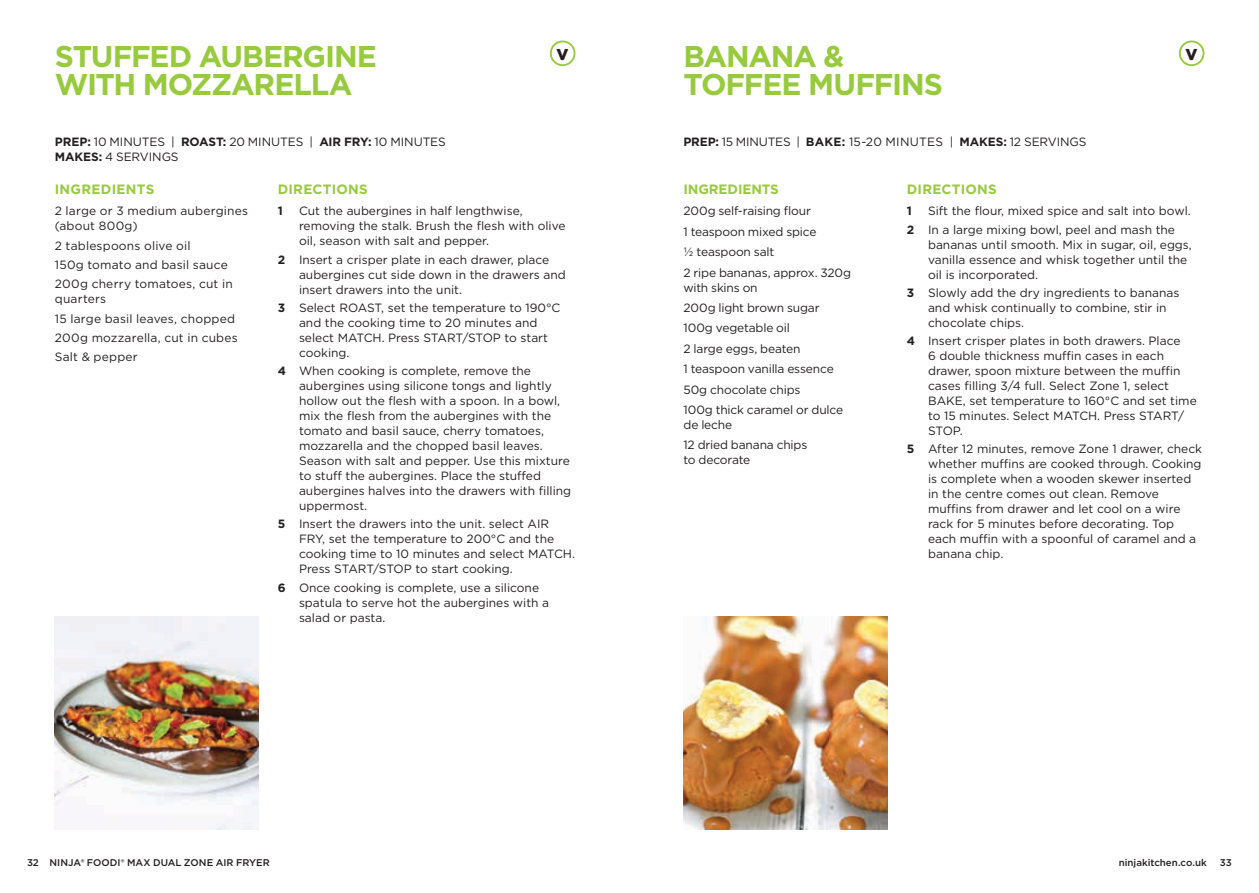
<style>
.page{position:relative;width:1259px;height:893px;background:#fff}
.page>*{position:absolute;margin:0;border:0;box-sizing:border-box;transform-origin:0 0}
.t1{font:700 30px/28.5px "Gotham";letter-spacing:-.04em;color:#97ca3d}
.t2{font:900 15.75px "Gotham";color:#231f20}
.t3{font:700 13.5px "Gotham";letter-spacing:.015em;color:#97ca3d}
.t4{font:700 13.5px "Gotham";letter-spacing:-.01em;color:#97ca3d}
.t5{font:12px/15px "Gotham";color:#231f20}
.t6{font:12px/15px "Gotham";letter-spacing:.02em;color:#231f20}
.t7{font:12px "Gotham";letter-spacing:-.02em;color:#231f20}
.t8{font:700 12px "Gotham";color:#231f20}
.t9{font:500 9.75px "Gotham";color:#231f20}
.s1{font-weight:700}
</style>
<div class="page">
<div style="left:550px;top:41px;width:25px;height:25px;border:2px solid #97ca3d;border-radius:50%"></div>
<img style="left:683px;top:617px;width:204px;height:212px">
<img style="left:54px;top:617px;width:204px;height:212px">
<div style="left:1178px;top:41px;width:26px;height:25px;border:2px solid #97ca3d;border-radius:50%"></div>
<h1 class="t1" style="left:55px;top:41px;width:324px">STUFFED AUBERGINE<br>WITH MOZZARELLA</h1>
<h1 class="t1" style="left:683px;top:41px;width:261px">BANANA &amp;<br>TOFFEE MUFFINS</h1>
<h2 class="t2" style="left:556px;top:43px;width:14px">V</h2>
<h2 class="t2" style="left:1185px;top:43px;width:14px">V</h2>
<p class="t5" style="left:55px;top:134px;width:392px"><span class="s1">PREP:</span> 10 MINUTES | <span class="s1">ROAST:</span> 20 MINUTES | <span class="s1">AIR FRY:</span> 10 MINUTES<br><span class="s1">MAKES:</span> 4 SERVINGS</p>
<p class="t3" style="left:55px;top:180px;width:101px">INGREDIENTS</p>
<p class="t6" style="left:55px;top:203px;width:195px">2 large or 3 medium aubergines (about 800g)</p>
<p class="t5" style="left:55px;top:236px;width:179px;line-height:19.4px">2 tablespoons olive oil<br>150g tomato and basil sauce<br>200g cherry tomatoes, cut in</p>
<p class="t5" style="left:55px;top:289px;width:184px;line-height:19.4px">quarters<br>15 large basil leaves, chopped<br>200g mozzarella, cut in cubes<br>Salt &amp; pepper</p>
<p class="t3" style="left:278px;top:180px;width:91px">DIRECTIONS</p>
<p class="t8" style="left:278px;top:203px;width:7px">1</p>
<p class="t5" style="left:299px;top:203px;width:268px">Cut the aubergines in half lengthwise, removing the stalk. Brush the flesh with olive oil, season with salt and pepper.</p>
<p class="t5" style="left:299px;top:252px;width:268px;text-indent:-21px"><span class="s1">2</span> Insert a crisper plate in each drawer, place aubergines cut side down in the drawers and insert drawers into the unit.</p>
<p class="t5" style="left:299px;top:300px;width:263px;text-indent:-21px"><span class="s1">3</span> Select ROAST, set the temperature to 190°C and the cooking time to 20 minutes and select MATCH. Press START/STOP to start cooking.</p>
<p class="t5" style="left:299px;top:363px;width:274px;text-indent:-21px"><span class="s1">4</span> When cooking is complete, remove the aubergines using silicone tongs and lightly hollow out the flesh with a spoon. In a bowl, mix the flesh from the aubergines with the tomato and basil sauce, cherry tomatoes, mozzarella and the chopped basil leaves.<br>Season with salt and pepper. Use this mixture to stuff the aubergines. Place the stuffed aubergines halves into the drawers with filling uppermost.</p>
<p class="t5" style="left:299px;top:516px;width:277px;text-indent:-21px"><span class="s1">5</span> Insert the drawers into the unit. select AIR FRY, set the temperature to 200°C and the cooking time to 10 minutes and select MATCH.<br>Press START/STOP to start cooking.</p>
<p class="t5" style="left:299px;top:580px;width:252px;text-indent:-21px"><span class="s1">6</span> Once cooking is complete, use a silicone spatula to serve hot the aubergines with a salad or pasta.</p>
<p class="t5" style="left:683px;top:134px;width:404px"><span class="s1">PREP:</span> 15 MINUTES | <span class="s1">BAKE:</span> 15-20 MINUTES | <span class="s1">MAKES:</span> 12 SERVINGS</p>
<p class="t3" style="left:906px;top:180px;width:91px">DIRECTIONS</p>
<p class="t8" style="left:906px;top:203px;width:7px">1</p>
<p class="t4" style="left:683px;top:180px;width:97px">INGREDIENTS</p>
<p class="t5" style="left:683px;top:201px;width:169px;line-height:20.4px">200g self-raising flour<br>1 teaspoon mixed spice<br>½ teaspoon salt<br>2 ripe bananas, approx. 320g</p>
<p class="t5" style="left:683px;top:277px;width:161px;line-height:20.4px">with skins on<br>200g light brown sugar<br>100g vegetable oil<br>2 large eggs, beaten<br>1 teaspoon vanilla essence<br>50g chocolate chips<br>100g thick caramel or dulce</p>
<p class="t5" style="left:683px;top:414px;width:125px;line-height:20.4px">de leche<br>12 dried banana chips</p>
<p class="t7" style="left:683px;top:452px;width:68px">to decorate</p>
<p class="t5" style="left:906px;top:202px;width:285px;line-height:18.3px;text-indent:21px">Sift the flour, mixed spice and salt into bowl.<br><span class="s1">2</span> In a large mixing bowl, peel and mash the</p>
<p class="t5" style="left:928px;top:237px;width:265px">bananas until smooth. Mix in sugar, oil, eggs, vanilla essence and whisk together until the oil is incorporated.</p>
<p class="t5" style="left:928px;top:285px;width:253px;text-indent:-21px"><span class="s1">3</span> Slowly add the dry ingredients to bananas and whisk continually to combine, stir in chocolate chips.</p>
<p class="t5" style="left:928px;top:333px;width:270px;text-indent:-21px"><span class="s1">4</span> Insert crisper plates in both drawers. Place<br>6 double thickness muffin cases in each drawer, spoon mixture between the muffin cases filling 3/4 full. Select Zone 1, select BAKE, set temperature to 160°C and set time to 15 minutes. Select MATCH. Press START/ STOP.</p>
<p class="t5" style="left:928px;top:441px;width:275px;text-indent:-21px"><span class="s1">5</span> After 12 minutes, remove Zone 1 drawer, check whether muffins are cooked through. Cooking is complete when a wooden skewer inserted in the centre comes out clean. Remove muffins from drawer and let cool on a wire rack for 5 minutes before decorating. Top each muffin with a spoonful of caramel and a banana chip.</p>
<p class="t9" style="left:27px;top:856px;width:244px">32 NINJA® FOODI® MAX DUAL ZONE AIR FRYER</p>
<p class="t9" style="left:1118px;top:856px;width:90px">ninjakitchen.co.uk</p>
<p class="t9" style="left:1220px;top:856px;width:14px">33</p>
</div>
